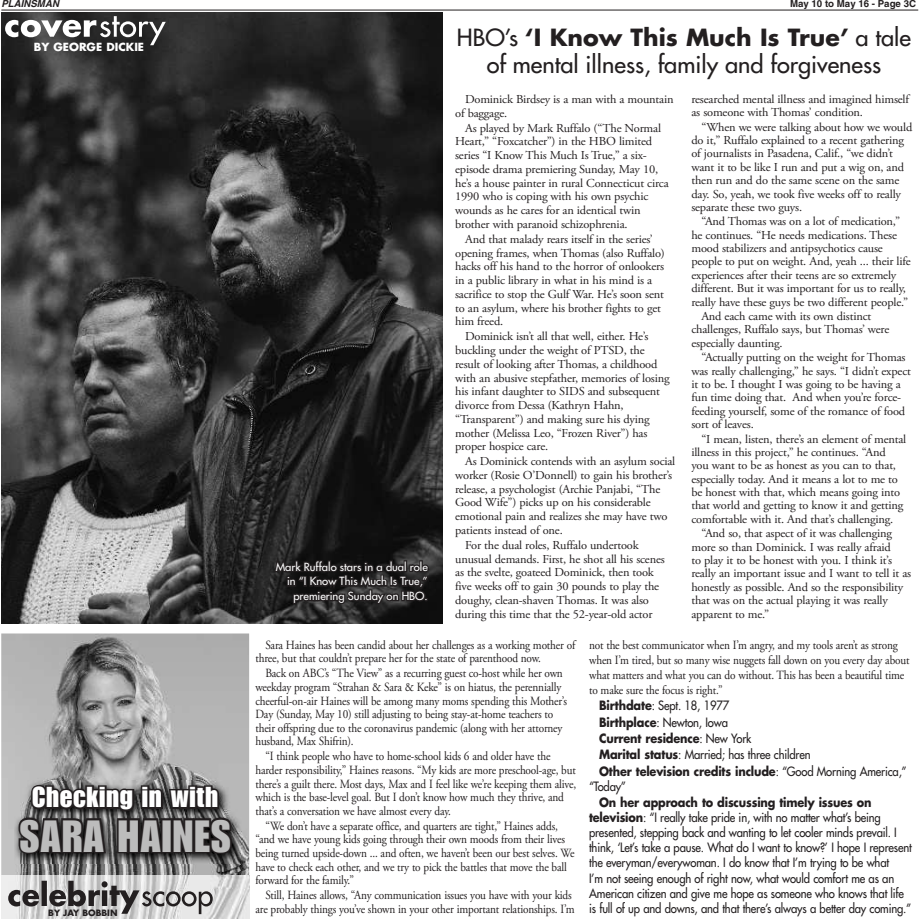
<style>
.page{position:relative;width:919px;height:919px;background:#fff}
.page>*{position:absolute;margin:0;border:0;box-sizing:border-box;transform-origin:0 0}
.t1{font:44.12px "Impact LT Std";letter-spacing:.025em;color:#bcbcbc}
.t2{font:28.25px "Impact LT Std";letter-spacing:.025em;color:#fff}
.t3{font:500 23px/26.6px "Futura Std";color:#231f20;text-align:center}
.t4{font:12.5px/13.6px "Adobe Garamond Pro";letter-spacing:-.015em;color:#231f20;scale:.9 1}
.t5{font:500 12.5px/15px "Futura Std";letter-spacing:-.015em;color:#231f20;scale:.9 1}
.t6{font:12.12px/13.8px "Adobe Garamond Pro";letter-spacing:-.015em;color:#231f20}
.t7{font:500 10.88px/14.5px "Futura Std";color:#fff;text-align:right}
.t8{font:700 10.88px "Futura Std";color:#fff}
.t9{font:700 9.75px "Helvetica";color:#231f20}
.t10{font:italic 700 9.75px "Helvetica";color:#231f20}
.t11{font:700 8.5px "Futura Std";color:#231f20}
.s1{font-weight:700}
</style>
<div class="page">
<hr style="left:1px;top:10px;width:916px;height:1px;background:#231f20">
<img style="left:1px;top:633px;width:248px;height:241px">
<img style="left:1px;top:874px;width:248px;height:44px">
<svg style="left:8px;top:880px;width:205px;height:33px"></svg>
<img style="left:14px;top:780px;width:227px;height:82px">
<svg style="left:17px;top:782px;width:216px;height:73px"></svg>
<img style="left:1px;top:13px;width:441px;height:610px">
<svg style="left:273px;top:554px;width:158px;height:51px"></svg>
<svg style="left:5px;top:16px;width:161px;height:29px"></svg>
<p class="t10" style="left:1px;top:-2px;width:61px">PLAINSMAN</p>
<p class="t9" style="left:789px;top:0;width:127px">May 10 to May 16 - Page 3C</p>
<p class="t8" style="left:34px;top:42px;width:112px">BY GEORGE DICKIE</p>
<h2 class="t2" style="left:32px;top:786px;width:187px">Checking in with</h2>
<h1 class="t1" style="left:20px;top:818px;width:212px">SARA HAINES</h1>
<p class="t11" style="left:48px;top:908px;width:71px">BY JAY BOBBIN</p>
<p class="t7" style="left:275px;top:560px;width:153px">Mark Ruffalo stars in a dual role in “I Know This Much Is True,” premiering Sunday on HBO.</p>
<h3 class="t3" style="left:456px;top:26px;width:455px">HBO’s <span class="s1">‘I Know This Much Is True’</span> a tale of mental illness, family and forgiveness</h3>
<p class="t6" style="left:455px;top:93px;width:220px;text-indent:10px">Dominick Birdsey is a man with a mountain of baggage.</p>
<p class="t6" style="left:455px;top:122px;width:215px;text-indent:10px">As played by Mark Ruffalo (“The Normal Heart,” “Foxcatcher”) in the HBO limited series “I Know This Much Is True,” a six&shy;episode drama premiering Sunday, May 10, he’s a house painter in rural Connecticut circa 1990 who is coping with his own psychic wounds as he cares for an identical twin brother with paranoid schizophrenia.</p>
<p class="t6" style="left:455px;top:233px;width:211px;text-indent:10px">And that malady rears itself in the series’ opening frames, when Thomas (also Ruffalo) hacks off his hand to the horror of onlookers in a public library in what in his mind is a sacrifice to stop the Gulf War. He’s soon sent to an asylum, where his brother fights to get him freed.</p>
<p class="t6" style="left:455px;top:330px;width:216px;text-indent:10px">Dominick isn’t all that well, either. He’s buckling under the weight of PTSD, the result of looking after Thomas, a childhood with an abusive stepfather, memories of losing his infant daughter to SIDS and subsequent divorce from Dessa (Kathryn Hahn, “Transparent”) and making sure his dying mother (Melissa Leo, “Frozen River”) has proper hospice care.</p>
<p class="t6" style="left:455px;top:455px;width:221px;text-indent:10px">As Dominick contends with an asylum social worker (Rosie O’Donnell) to gain his brother’s release, a psychologist (Archie Panjabi, “The Good Wife”) picks up on his considerable emotional pain and realizes she may have two patients instead of one.</p>
<p class="t6" style="left:455px;top:539px;width:211px;text-indent:10px">For the dual roles, Ruffalo undertook unusual demands. First, he shot all his scenes as the svelte, goateed Dominick, then took five weeks off to gain 30 pounds to play the doughy, clean-shaven Thomas. It was also during this time that the 52-year-old actor</p>
<p class="t6" style="left:691px;top:93px;width:219px;line-height:13.4px">researched mental illness and imagined himself as someone with Thomas’ condition.</p>
<p class="t6" style="left:691px;top:121px;width:222px;line-height:13.4px;text-indent:10px">“When we were talking about how we would do it,” Ruffalo explained to a recent gathering of journalists in Pasadena, Calif., “we didn’t want it to be like I run and put a wig on, and then run and do the same scene on the same day. So, yeah, we took five weeks off to really separate these two guys.</p>
<p class="t6" style="left:691px;top:216px;width:221px;line-height:13.4px;text-indent:10px">“And Thomas was on a lot of medication,” he continues. “He needs medications. These mood stabilizers and antipsychotics cause people to put on weight. And, yeah ... their life experiences after their teens are so extremely different. But it was important for us to really, really have these guys be two different people.”</p>
<p class="t6" style="left:691px;top:310px;width:199px;line-height:13.4px;text-indent:10px">And each came with its own distinct challenges, Ruffalo says, but Thomas’ were especially daunting.</p>
<p class="t6" style="left:691px;top:352px;width:221px;line-height:13.4px;text-indent:10px">“Actually putting on the weight for Thomas was really challenging,” he says. “I didn’t expect it to be. I thought I was going to be having a fun time doing that. And when you’re force&shy;feeding yourself, some of the romance of food sort of leaves.</p>
<p class="t6" style="left:691px;top:433px;width:216px;line-height:13.4px;text-indent:10px">“I mean, listen, there’s an element of mental illness in this project,” he continues. “And you want to be as honest as you can to that, especially today. And it means a lot to me to be honest with that, which means going into that world and getting to know it and getting comfortable with it. And that’s challenging.</p>
<p class="t6" style="left:691px;top:527px;width:221px;line-height:13.4px;text-indent:10px">“And so, that aspect of it was challenging more so than Dominick. I was really afraid<br>to play it to be honest with you. I think it’s really an important issue and I want to tell it as honestly as possible. And so the responsibility that was on the actual playing it was really apparent to me.”</p>
<p class="t4" style="left:255px;top:639px;width:357px;text-indent:10px">Sara Haines has been candid about her challenges as a working mother of three, but that couldn’t prepare her for the state of parenthood now.</p>
<p class="t4" style="left:255px;top:667px;width:347px;text-indent:10px">Back on ABC’s “The View” as a recurring guest co-host while her own weekday program “Strahan &amp; Sara &amp; Keke” is on hiatus, the perennially cheerful-on-air Haines will be among many moms spending this Mother’s Day (Sunday, May 10) still adjusting to being stay-at-home teachers to their offspring due to the coronavirus pandemic (along with her attorney husband, Max Shifrin).</p>
<p class="t4" style="left:255px;top:750px;width:358px;text-indent:10px">“I think people who have to home-school kids 6 and older have the harder responsibility,” Haines reasons. “My kids are more preschool-age, but there’s a guilt there. Most days, Max and I feel like we’re keeping them alive, which is the base-level goal. But I don’t know how much they thrive, and that’s a conversation we have almost every day.</p>
<p class="t4" style="left:255px;top:819px;width:356px;text-indent:10px">“We don’t have a separate office, and quarters are tight,” Haines adds, “and we have young kids going through their own moods from their lives being turned upside-down ... and often, we haven’t been our best selves. We have to check each other, and we try to pick the battles that move the ball forward for the family.”</p>
<p class="t4" style="left:255px;top:888px;width:356px;text-align:center">Still, Haines allows, “Any communication issues you have with your kids are probably things you’ve shown in your other important relationships. I’m</p>
<p class="t4" style="left:588px;top:638px;width:357px;line-height:15px">not the best communicator when I’m angry, and my tools aren’t as strong when I’m tired, but so many wise nuggets fall down on you every day about what matters and what you can do without. This has been a beautiful time to make sure the focus is right.”</p>
<p class="t5" style="left:598px;top:698px;width:343px;line-height:16.4px"><span class="s1">Birthdate</span>: Sept. 18, 1977<br><span class="s1">Birthplace</span>: Newton, Iowa<br><span class="s1">Current residence</span>: New York<br><span class="s1">Marital status</span>: Married; has three children<br><span class="s1">Other television credits include</span>: “Good Morning America,”</p>
<p class="t5" style="left:588px;top:779px;width:43px">“Today”</p>
<p class="t5" style="left:588px;top:795px;width:360px;text-indent:10px"><span class="s1">On her approach to discussing timely issues on television</span>: “I really take pride in, with no matter what’s being presented, stepping back and wanting to let cooler minds prevail. I think, ‘Let’s take a pause. What do I want to know?’ I hope I represent the everyman/everywoman. I do know that I’m trying to be what<br>I’m not seeing enough of right now, what would comfort me as an American citizen and give me hope as someone who knows that life is full of up and downs, and that there’s always a better day coming.”</p>
</div>
